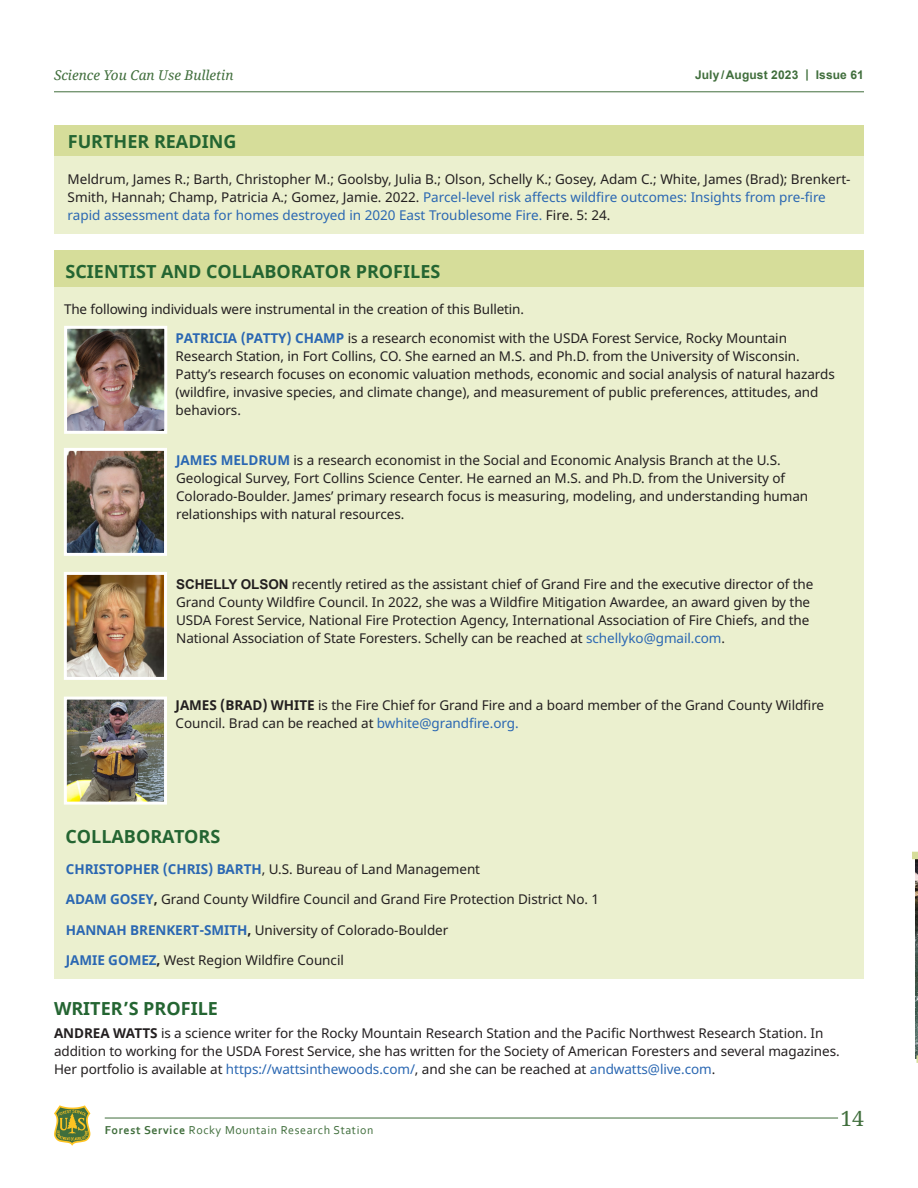
<style>
.page{position:relative;width:918px;height:1188px;background:#fff}
.page>*{position:absolute;margin:0;border:0;box-sizing:border-box;transform-origin:0 0}
.t1{font:21px "Noto Serif";color:#406e3c}
.Side_Bar_-_Heading{font:700 18px "Noto Sans";color:#246532}
.Side_Bar-_scientist_bio{font:13.5px/18px "Noto Sans";letter-spacing:-.005em;color:#231f20}
.Side_Bar_-_Text{font:13.5px/18px "Noto Sans";color:#231f20}
.t2{font:italic 13.5px "Noto Serif";color:#406e3c}
.t3{font:12px "Corbel";letter-spacing:.05em;color:#406e3c}
.t4{font:700 12px "Arial";letter-spacing:.01em;color:#406e3c}
.s1{color:#2a67b2}
.s2{font-weight:700;color:#2a67b2}
.s3{font-family:"Arial";font-weight:700}
.s4{font-weight:700}
</style>
<div class="page">
<img style="left:916px;top:859px;width:2px;height:196px">
<svg style="left:916px;top:1055px;width:2px;height:8px"></svg>
<div style="left:912px;top:852px;width:6px;height:7px;background:#d6dd9a"></div>
<hr style="left:54px;top:91px;width:810px;height:1px;background:#406e3c">
<hr style="left:105px;top:1118px;width:733px;height:1px;background:#406e3c">
<svg style="left:54px;top:1105px;width:36px;height:41px"></svg>
<div style="left:54px;top:251px;width:810px;height:727px;background:#ebf0cf"></div>
<div style="left:54px;top:251px;width:810px;height:36px;background:#d6dd9a"></div>
<img style="left:68px;top:452px;width:95px;height:100px">
<div style="left:64px;top:448px;width:103px;height:108px;border:3px solid #fff"></div>
<img style="left:68px;top:576px;width:95px;height:100px">
<div style="left:64px;top:572px;width:103px;height:108px;border:3px solid #fff"></div>
<img style="left:68px;top:701px;width:95px;height:100px">
<div style="left:64px;top:697px;width:103px;height:108px;border:3px solid #fff"></div>
<img style="left:68px;top:330px;width:95px;height:100px">
<div style="left:64px;top:326px;width:103px;height:108px;border:3px solid #fff"></div>
<div style="left:54px;top:154px;width:810px;height:79px;background:#ebf0cf"></div>
<div style="left:54px;top:125px;width:810px;height:31px;background:#d6dd9a"></div>
<p class="t2" style="left:54px;top:66px;width:181px">Science You Can Use Bulletin</p>
<p class="t4" style="left:695px;top:67px;width:170px">July /August 2023 | Issue 61</p>
<p class="Side_Bar_-_Heading" style="left:68px;top:129px;width:170px">FURTHER READING</p>
<p class="Side_Bar_-_Text" style="left:68px;top:171px;width:784px">Meldrum, James R.; Barth, Christopher M.; Goolsby, Julia B.; Olson, Schelly K.; Gosey, Adam C.; White, James (Brad); Brenkert-<br>Smith, Hannah; Champ, Patricia A.; Gomez, Jamie. 2022. <span class="s1">Parcel-level risk affects wildfire outcomes: Insights from pre-fire rapid assessment data for homes destroyed in 2020 East Troublesome Fire.</span> Fire. 5: 24.</p>
<p class="Side_Bar_-_Heading" style="left:66px;top:258px;width:376px">SCIENTIST AND COLLABORATOR PROFILES</p>
<p class="Side_Bar_-_Text" style="left:64px;top:301px;width:462px">The following individuals were instrumental in the creation of this Bulletin.</p>
<p class="Side_Bar-_scientist_bio" style="left:176px;top:330px;width:661px"><span class="s2">PATRICIA (PATTY) CHAMP</span> is a research economist with the USDA Forest Service, Rocky Mountain Research Station, in Fort Collins, CO. She earned an M.S. and Ph.D. from the University of Wisconsin.<br>Patty’s research focuses on economic valuation methods, economic and social analysis of natural hazards (wildfire, invasive species, and climate change), and measurement of public preferences, attitudes, and behaviors.</p>
<p class="Side_Bar-_scientist_bio" style="left:176px;top:451px;width:634px"><span class="s2">JAMES MELDRUM</span> is a research economist in the Social and Economic Analysis Branch at the U.S.<br>Geological Survey, Fort Collins Science Center. He earned an M.S. and Ph.D. from the University of Colorado-Boulder. James’ primary research focus is measuring, modeling, and understanding human relationships with natural resources.</p>
<p class="Side_Bar-_scientist_bio" style="left:176px;top:575px;width:639px"><span class="s3">SCHELLY OLSON</span> recently retired as the assistant chief of Grand Fire and the executive director of the Grand County Wildfire Council. In 2022, she was a Wildfire Mitigation Awardee, an award given by the USDA Forest Service, National Fire Protection Agency, International Association of Fire Chiefs, and the National Association of State Foresters. Schelly can be reached at <span class="s1">schellyko@gmail.com</span>.</p>
<p class="Side_Bar-_scientist_bio" style="left:176px;top:696px;width:650px"><span class="s4">JAMES (BRAD) WHITE</span> is the Fire Chief for Grand Fire and a board member of the Grand County Wildfire<br>Council. Brad can be reached at <span class="s1">bwhite@grandfire.org.</span></p>
<p class="Side_Bar_-_Heading" style="left:66px;top:823px;width:156px">COLLABORATORS</p>
<p class="Side_Bar-_scientist_bio" style="left:66px;top:860px;width:416px"><span class="s2">CHRISTOPHER (CHRIS) BARTH</span>, U.S. Bureau of Land Management</p>
<p class="Side_Bar-_scientist_bio" style="left:66px;top:891px;width:535px"><span class="s2">ADAM GOSEY</span><span class="s4">,</span> Grand County Wildfire Council and Grand Fire Protection District No. 1</p>
<p class="Side_Bar-_scientist_bio" style="left:66px;top:921px;width:384px"><span class="s2">HANNAH BRENKERT-SMITH</span><span class="s4">,</span> University of Colorado-Boulder</p>
<p class="Side_Bar-_scientist_bio" style="left:66px;top:951px;width:280px"><span class="s2">JAMIE GOMEZ</span><span class="s4">,</span> West Region Wildfire Council</p>
<p class="Side_Bar_-_Heading" style="left:54px;top:996px;width:165px">WRITER’S PROFILE</p>
<p class="Side_Bar-_scientist_bio" style="left:54px;top:1025px;width:787px"><span class="s4">ANDREA WATTS</span> is a science writer for the Rocky Mountain Research Station and the Pacific Northwest Research Station. In addition to working for the USDA Forest Service, she has written for the Society of American Foresters and several magazines.<br>Her portfolio is available at <span class="s1">https://wattsinthewoods.com/</span>, and she can be reached at <span class="s1">andwatts@live.com</span>.</p>
<p class="t3" style="left:105px;top:1123px;width:270px"><span class="s4">Forest Service</span> Rocky Mountain Research Station</p>
<h1 class="t1" style="left:841px;top:1104px;width:25px">14</h1>
</div>
